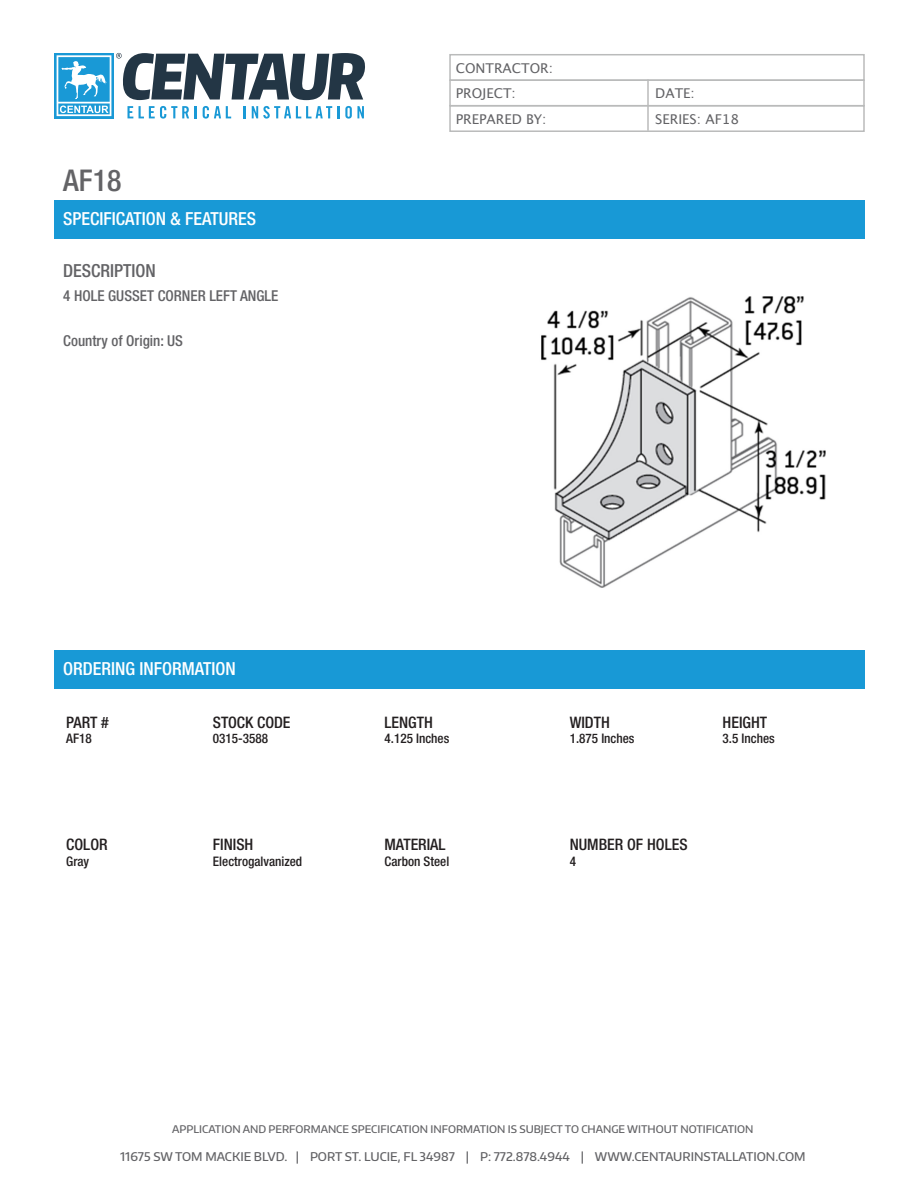
<style>
.page{position:relative;width:918px;height:1188px;background:#fff}
.page>*{position:absolute;margin:0;border:0;box-sizing:border-box;transform-origin:0 0}
.t1{font:500 condensed 30px "Helvetica Neue";color:#636366}
.t2{font:500 condensed 18px "Helvetica Neue";color:#fff}
.t3{font:500 condensed 18px "Helvetica Neue";color:#636366}
.t4{font:500 condensed 15.9px "Helvetica Neue";color:#231f20}
.t5{font:500 condensed 15px "Helvetica Neue";color:#636366}
.t6{font:13.5px "Lucida Grande";color:#636366}
.t7{font:500 condensed 13.2px "Helvetica Neue";color:#231f20}
.t8{font:500 12px "Encode Sans Normal";color:#636366}
.t9{font:500 10.5px "Encode Sans Normal";color:#636366}
</style>
<div class="page">
<svg style="left:54px;top:53px;width:3px;height:65px"></svg>
<svg style="left:57px;top:53px;width:308px;height:65px"></svg>
<div style="left:449px;top:54px;width:416px;height:27px;border:2px solid #babbbb"></div>
<div style="left:449px;top:79px;width:416px;height:27px;border:2px solid #babbbb"></div>
<hr style="left:647px;top:80px;width:2px;height:25px;background:#babbbb">
<div style="left:449px;top:105px;width:416px;height:27px;border:2px solid #babbbb"></div>
<hr style="left:647px;top:106px;width:2px;height:24px;background:#babbbb">
<div style="left:54px;top:200px;width:811px;height:39px;background:#1899d6"></div>
<div style="left:54px;top:650px;width:811px;height:39px;background:#1899d6"></div>
<img style="left:541px;top:296px;width:285px;height:292px">
<p class="t1" style="left:63px;top:163px;width:60px">AF18</p>
<p class="t2" style="left:63px;top:208px;width:195px">SPECIFICATION &amp; FEATURES</p>
<p class="t3" style="left:63px;top:260px;width:94px">DESCRIPTION</p>
<p class="t5" style="left:63px;top:286px;width:217px">4 HOLE GUSSET CORNER LEFT ANGLE</p>
<p class="t5" style="left:63px;top:331px;width:121px">Country of Origin: US</p>
<p class="t6" style="left:456px;top:60px;width:99px">CONTRACTOR:</p>
<p class="t6" style="left:456px;top:86px;width:62px">PROJECT:</p>
<p class="t6" style="left:655px;top:86px;width:41px">DATE:</p>
<p class="t6" style="left:456px;top:111px;width:92px">PREPARED BY:</p>
<p class="t6" style="left:655px;top:111px;width:85px">SERIES: AF18</p>
<p class="t2" style="left:63px;top:658px;width:174px">ORDERING INFORMATION</p>
<p class="t4" style="left:66px;top:712px;width:44px">PART #</p>
<p class="t7" style="left:66px;top:731px;width:27px">AF18</p>
<p class="t4" style="left:213px;top:712px;width:79px">STOCK CODE</p>
<p class="t7" style="left:213px;top:731px;width:57px">0315-3588</p>
<p class="t4" style="left:385px;top:712px;width:50px">LENGTH</p>
<p class="t7" style="left:385px;top:731px;width:66px">4.125 Inches</p>
<p class="t4" style="left:570px;top:712px;width:42px">WIDTH</p>
<p class="t7" style="left:570px;top:731px;width:66px">1.875 Inches</p>
<p class="t4" style="left:723px;top:712px;width:46px">HEIGHT</p>
<p class="t7" style="left:723px;top:731px;width:54px">3.5 Inches</p>
<p class="t4" style="left:66px;top:835px;width:43px">COLOR</p>
<p class="t7" style="left:66px;top:854px;width:24px">Gray</p>
<p class="t4" style="left:213px;top:835px;width:42px">FINISH</p>
<p class="t7" style="left:213px;top:854px;width:91px">Electrogalvanized</p>
<p class="t4" style="left:385px;top:835px;width:63px">MATERIAL</p>
<p class="t7" style="left:385px;top:854px;width:66px">Carbon Steel</p>
<p class="t4" style="left:570px;top:835px;width:119px">NUMBER OF HOLES</p>
<p class="t7" style="left:570px;top:854px;width:8px">4</p>
<p class="t9" style="left:172px;top:1122px;width:583px">APPLICATION AND PERFORMANCE SPECIFICATION INFORMATION IS SUBJECT TO CHANGE WITHOUT NOTIFICATION</p>
<p class="t8" style="left:120px;top:1149px;width:687px">11675 SW TOM MACKIE BLVD. | PORT ST. LUCIE, FL 34987 | P: 772.878.4944 | WWW.CENTAURINSTALLATION.COM</p>
</div>
